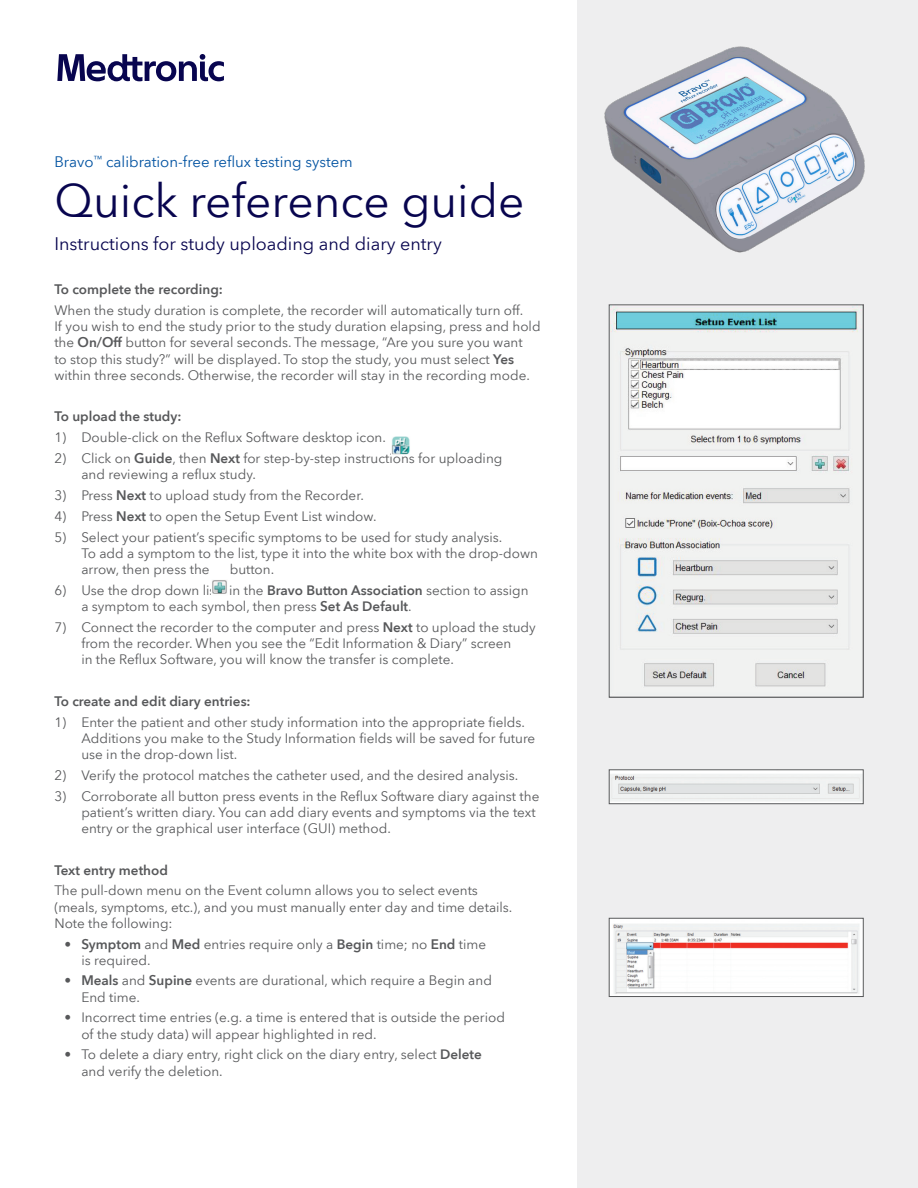
<style>
.page{position:relative;width:918px;height:1188px;background:#fff}
.page>*{position:absolute;margin:0;border:0;box-sizing:border-box;transform-origin:0 0}
.t1{font:46.05px "Avenir Next World";color:#08054f}
.t2{font:18px "Avenir Next World";color:#08054f}
.t3{font:15px "Avenir Next World";color:#0152a1}
.Body_Copy{font:13.5px/16.2px "Avenir Next World";color:#57585a}
.Body_Copy-2{font:600 13.5px "Avenir Next World";color:#57585a}
.s1{font-weight:600}
</style>
<div class="page">
<div style="left:578px;top:0;width:340px;height:1188px;background:#eeeeef"></div>
<img style="left:212px;top:580px;width:15px;height:14px">
<img style="left:392px;top:436px;width:18px;height:19px">
<img style="left:611px;top:307px;width:247px;height:380px">
<div style="left:609px;top:305px;width:255px;height:392px;border:1px solid #57585a"></div>
<img style="left:611px;top:772px;width:251px;height:22px">
<div style="left:609px;top:770px;width:255px;height:34px;border:1px solid #57585a"></div>
<img style="left:611px;top:920px;width:251px;height:75px">
<div style="left:609px;top:918px;width:255px;height:79px;border:1px solid #57585a"></div>
<svg style="left:57px;top:54px;width:167px;height:27px"></svg>
<img style="left:604px;top:46px;width:261px;height:207px">
<p class="t3" style="left:54px;top:149px;width:300px">Bravo<sup>™</sup> calibration-free reflux testing system</p>
<p class="t1" style="left:54px;top:164px;width:472px">Quick reference guide</p>
<p class="t2" style="left:54px;top:230px;width:389px">Instructions for study uploading and diary entry</p>
<p class="Body_Copy-2" style="left:54px;top:282px;width:170px">To complete the recording:</p>
<p class="Body_Copy" style="left:54px;top:302px;width:488px">When the study duration is complete, the recorder will automatically turn off.<br>If you wish to end the study prior to the study duration elapsing, press and hold the <span class="s1">On/Off</span> button for several seconds. The message, “Are you sure you want<br>to stop this study?” will be displayed. To stop the study, you must select <span class="s1">Yes </span>within three seconds. Otherwise, the recorder will stay in the recording mode.</p>
<p class="Body_Copy-2" style="left:54px;top:409px;width:129px">To upload the study:</p>
<p class="Body_Copy" style="left:54px;top:430px;width:333px">1) Double-click on the Reflux Software desktop icon.</p>
<p class="Body_Copy" style="left:81px;top:450px;width:423px;text-indent:-27px">2) Click on <span class="s1">Guide</span>, then <span class="s1">Next</span> for step-by-step instructions for uploading and reviewing a reflux study.</p>
<p class="Body_Copy" style="left:54px;top:487px;width:311px">3) Press <span class="s1">Next</span> to upload study from the Recorder.</p>
<p class="Body_Copy" style="left:54px;top:508px;width:324px">4) Press <span class="s1">Next</span> to open the Setup Event List window.</p>
<p class="Body_Copy" style="left:81px;top:529px;width:458px;text-indent:-27px">5) Select your patient’s specific symptoms to be used for study analysis.<br>To add a symptom to the list, type it into the white box with the drop-down arrow, then press the</p>
<p class="Body_Copy" style="left:230px;top:561px;width:46px">button.</p>
<p class="Body_Copy" style="left:81px;top:582px;width:449px;text-indent:-27px">6) Use the drop down lists in the <span class="s1">Bravo Button Association</span> section to assign a symptom to each symbol, then press <span class="s1">Set As Default</span>.</p>
<p class="Body_Copy" style="left:81px;top:619px;width:456px;text-indent:-27px">7) Connect the recorder to the computer and press <span class="s1">Next</span> to upload the study from the recorder. When you see the “Edit Information &amp; Diary” screen<br>in the Reflux Software, you will know the transfer is complete.</p>
<p class="Body_Copy-2" style="left:54px;top:693px;width:198px">To create and edit diary entries:</p>
<p class="Body_Copy" style="left:81px;top:714px;width:455px;text-indent:-27px">1) Enter the patient and other study information into the appropriate fields.<br>Additions you make to the Study Information fields will be saved for future use in the drop-down list.</p>
<p class="Body_Copy" style="left:54px;top:767px;width:465px">2) Verify the protocol matches the catheter used, and the desired analysis.</p>
<p class="Body_Copy" style="left:81px;top:788px;width:460px;text-indent:-27px">3) Corroborate all button press events in the Reflux Software diary against the patient’s written diary. You can add diary events and symptoms via the text entry or the graphical user interface (GUI) method.</p>
<p class="Body_Copy-2" style="left:54px;top:862px;width:115px">Text entry method</p>
<p class="Body_Copy" style="left:54px;top:883px;width:460px">The pull-down menu on the Event column allows you to select events (meals, symptoms, etc.), and you must manually enter day and time details.<br>Note the following:</p>
<p class="Body_Copy" style="left:81px;top:936px;width:406px;text-indent:-17px">• <span class="s1">Symptom</span> and <span class="s1">Med</span> entries require only a <span class="s1">Begin</span> time; no <span class="s1">End</span> time is required.</p>
<p class="Body_Copy" style="left:81px;top:973px;width:412px;text-indent:-17px">• <span class="s1">Meals</span> and <span class="s1">Supine</span> events are durational, which require a Begin and<br>End time.</p>
<p class="Body_Copy" style="left:81px;top:1010px;width:425px;text-indent:-17px">• Incorrect time entries (e.g. a time is entered that is outside the period of the study data) will appear highlighted in red.</p>
<p class="Body_Copy" style="left:81px;top:1047px;width:402px;text-indent:-17px">• To delete a diary entry, right click on the diary entry, select <span class="s1">Delete </span>and verify the deletion.</p>
</div>
